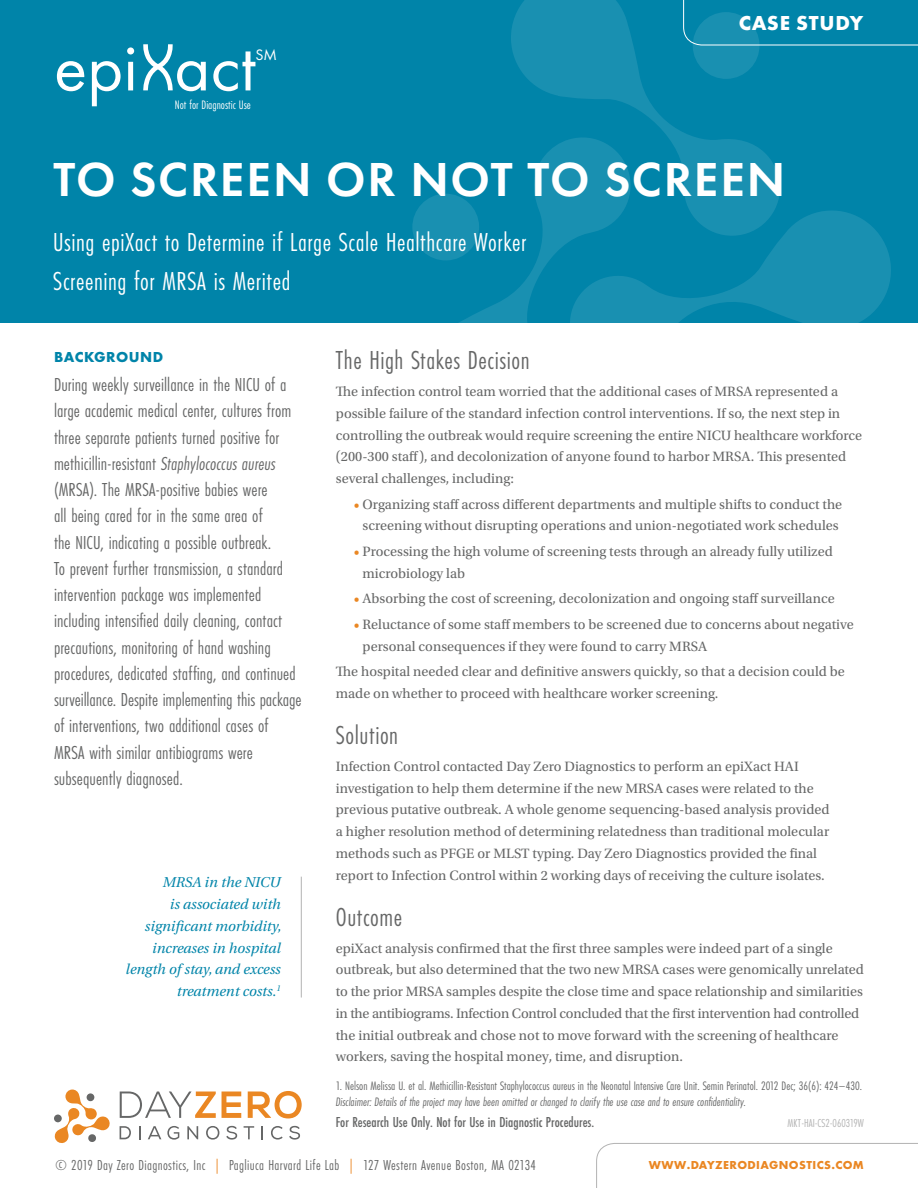
<style>
.page{position:relative;width:918px;height:1188px;background:#fff}
.page>*{position:absolute;margin:0;border:0;box-sizing:border-box;transform-origin:0 0}
.t1{font:69px "Futura PT";color:#fff}
.t2{font:600 49.5px "Futura PT";letter-spacing:.035em;color:#fff}
.t3{font:27px/39px "Futura PT Cond";letter-spacing:.02em;color:#fff}
.t4{font:27px "Futura PT Cond";letter-spacing:.02em;color:#666767}
.t5{font:700 21px "Futura PT";letter-spacing:.035em;color:#fff}
.t6{font:19.5px/26.2px "Futura PT Cond";letter-spacing:.005em;color:#666767}
.t7{font:15.75px "Futura PT";color:#fff}
.t8{font:15px "Futura PT Cond";letter-spacing:.025em;color:#666767}
.t9{font:500 15px "Futura PT Cond";color:#666767}
.t10{font:700 15px "Futura PT";letter-spacing:.035em;color:#0084a9}
.t11{font:14.25px/21.8px "Utopia Std";color:#666767}
.t12{font:italic 14.25px/21.8px "Utopia";color:#0084a9;text-align:right}
.t13{font:12.75px "Futura PT Cond";color:#666767}
.t14{font:italic 12.75px "Futura PT Cond";color:#666767}
.t15{font:12.75px "Futura PT Cond";color:#fff}
.t16{font:700 12px "Futura PT";letter-spacing:.035em;color:#ea8723}
.t17{font:12px "Futura PT Cond";color:#b3b3b3}
.s1{font-style:italic}
.s2{color:#ea8723}
</style>
<div class="page">
<div style="left:0;top:0;width:918px;height:322px;background:#0084a9"></div>
<svg style="left:636px;top:210px;width:256px;height:113px;fill:#1990b1"></svg>
<svg style="left:511px;top:0;width:270px;height:236px"></svg>
<svg style="left:413px;top:132px;width:223px;height:191px"></svg>
<svg style="left:412px;top:193px;width:68px;height:68px"></svg>
<svg style="left:596px;top:1143px;width:322px;height:45px"></svg>
<svg style="left:683px;top:0;width:235px;height:79px"></svg>
<svg style="left:143px;top:44px;width:30px;height:46px"></svg>
<hr style="left:301px;top:877px;width:1px;height:121px;background:#b3b3b3">
<svg style="left:54px;top:1089px;width:56px;height:54px"></svg>
<div style="left:54px;top:1114px;width:8px;height:8px;background:#666767;border-radius:50%"></div>
<svg style="left:120px;top:1092px;width:96px;height:26px"></svg>
<svg style="left:222px;top:1092px;width:19px;height:26px"></svg>
<svg style="left:248px;top:1091px;width:54px;height:27px"></svg>
<svg style="left:120px;top:1126px;width:11px;height:13px"></svg>
<svg style="left:139px;top:1126px;width:1px;height:13px"></svg>
<svg style="left:148px;top:1126px;width:13px;height:13px"></svg>
<svg style="left:167px;top:1126px;width:12px;height:14px"></svg>
<svg style="left:187px;top:1126px;width:11px;height:13px"></svg>
<svg style="left:206px;top:1126px;width:13px;height:14px"></svg>
<svg style="left:226px;top:1126px;width:11px;height:14px"></svg>
<svg style="left:244px;top:1126px;width:10px;height:13px"></svg>
<svg style="left:261px;top:1126px;width:2px;height:13px"></svg>
<svg style="left:271px;top:1126px;width:12px;height:14px"></svg>
<svg style="left:289px;top:1126px;width:11px;height:14px"></svg>
<h1 class="t1" style="left:54px;top:27px;width:203px">epi act</h1>
<p class="t7" style="left:255px;top:46px;width:23px">SM</p>
<p class="t15" style="left:175px;top:97px;width:78px">Not for Diagnostic Use</p>
<h3 class="t5" style="left:739px;top:10px;width:126px">CASE STUDY</h3>
<h2 class="t2" style="left:54px;top:148px;width:733px">TO SCREEN OR NOT TO SCREEN</h2>
<h3 class="t3" style="left:53px;top:222px;width:475px">Using epiXact to Determine if Large Scale Healthcare Worker<br>Screening for MRSA is Merited</h3>
<p class="t10" style="left:54px;top:347px;width:111px">BACKGROUND</p>
<p class="t6" style="left:54px;top:372px;width:249px">During weekly surveillance in the NICU of a large academic medical center, cultures from three separate patients turned positive for methicillin-resistant <span class="s1">Staphylococcus aureus </span>(MRSA). The MRSA-positive babies were<br>all being cared for in the same area of<br>the NICU, indicating a possible outbreak.<br>To prevent further transmission, a standard intervention package was implemented including intensified daily cleaning, contact precautions, monitoring of hand washing procedures, dedicated staffing, and continued surveillance. Despite implementing this package of interventions, two additional cases of MRSA with similar antibiograms were subsequently diagnosed.</p>
<p class="t12" style="left:126px;top:872px;width:157px">MRSA in the NICU<br>is associated with significant morbidity, increases in hospital length of stay, and excess treatment costs.<sup>1</sup></p>
<h3 class="t4" style="left:336px;top:344px;width:195px">The High Stakes Decision</h3>
<p class="t11" style="left:336px;top:381px;width:528px">The infection control team worried that the additional cases of MRSA represented a possible failure of the standard infection control interventions. If so, the next step in controlling the outbreak would require screening the entire NICU healthcare workforce (200-300 staff), and decolonization of anyone found to harbor MRSA. This presented several challenges, including:</p>
<p class="t11" style="left:354px;top:493px;width:490px;text-align:center"><span class="s2">•</span> Organizing staff across different departments and multiple shifts to conduct the screening without disrupting operations and union-negotiated work schedules</p>
<p class="t11" style="left:363px;top:541px;width:472px;text-indent:-9px"><span class="s2">•</span> Processing the high volume of screening tests through an already fully utilized microbiology lab</p>
<p class="t11" style="left:354px;top:588px;width:482px"><span class="s2">•</span> Absorbing the cost of screening, decolonization and ongoing staff surveillance</p>
<p class="t11" style="left:363px;top:614px;width:493px;text-indent:-9px"><span class="s2">•</span> Reluctance of some staff members to be screened due to concerns about negative personal consequences if they were found to carry MRSA</p>
<p class="t11" style="left:336px;top:661px;width:511px">The hospital needed clear and definitive answers quickly, so that a decision could be made on whether to proceed with healthcare worker screening.</p>
<h3 class="t4" style="left:336px;top:719px;width:64px">Solution</h3>
<p class="t11" style="left:336px;top:756px;width:495px">Infection Control contacted Day Zero Diagnostics to perform an epiXact HAI investigation to help them determine if the new MRSA cases were related to the previous putative outbreak. A whole genome sequencing-based analysis provided a higher resolution method of determining relatedness than traditional molecular methods such as PFGE or MLST typing. Day Zero Diagnostics provided the final report to Infection Control within 2 working days of receiving the culture isolates.</p>
<h3 class="t4" style="left:336px;top:901px;width:68px">Outcome</h3>
<p class="t11" style="left:336px;top:937px;width:530px">epiXact analysis confirmed that the first three samples were indeed part of a single outbreak, but also determined that the two new MRSA cases were genomically unrelated to the prior MRSA samples despite the close time and space relationship and similarities in the antibiograms. Infection Control concluded that the first intervention had controlled the initial outbreak and chose not to move forward with the screening of healthcare workers, saving the hospital money, time, and disruption.</p>
<p class="t13" style="left:336px;top:1079px;width:528px">1. Nelson Melissa U. et al. Methicillin-Resistant Staphylococcus aureus in the Neonatal Intensive Care Unit. Semin Perinatol. 2012 Dec; 36(6): 424–430.</p>
<p class="t14" style="left:336px;top:1094px;width:412px">Disclaimer: Details of the project may have been omitted or changed to clarify the use case and to ensure confidentiality.</p>
<p class="t9" style="left:336px;top:1114px;width:260px">For Research Use Only. Not for Use in Diagnostic Procedures.</p>
<p class="t17" style="left:787px;top:1116px;width:78px">MKT-HAI-CS2-060319W</p>
<p class="t8" style="left:56px;top:1156px;width:482px">© 2019 Day Zero Diagnostics, Inc <span class="s2">|</span> Pagliuca Harvard Life Lab <span class="s2">|</span> 127 Western Avenue Boston, MA 02134</p>
<p class="t16" style="left:649px;top:1157px;width:216px">WWW.DAYZERODIAGNOSTICS.COM</p>
</div>
